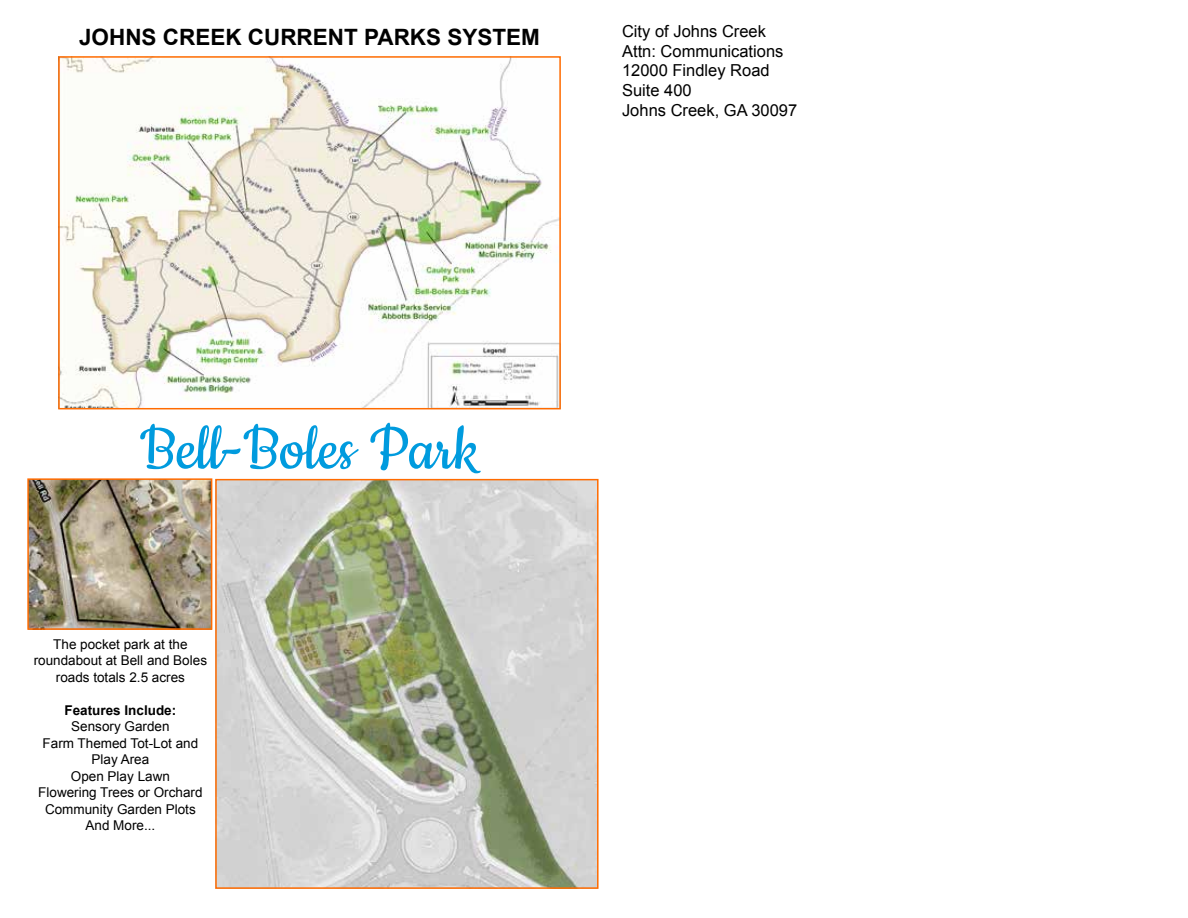
<style>
.page{position:relative;width:1188px;height:918px;background:#fff}
.page>*{position:absolute;margin:0;border:0;box-sizing:border-box;transform-origin:0 0}
.t1{font:72px "Cookie";color:#009bde}
.t2{font:700 22.5px "Arial";color:#000}
.t3{font:16.5px/19.8px "Arial";color:#000}
.t4{font:13.5px/16.5px "Arial";color:#000;text-align:center}
.t5{font:700 13.5px "Arial";color:#000}
</style>
<div class="page">
<img style="left:30px;top:481px;width:179px;height:146px">
<div style="left:27px;top:478px;width:185px;height:152px;border:2px solid #ff6b00"></div>
<img style="left:61px;top:59px;width:497px;height:347px">
<div style="left:58px;top:56px;width:503px;height:353px;border:2px solid #ff6b00"></div>
<img style="left:218px;top:482px;width:378px;height:404px">
<div style="left:215px;top:479px;width:384px;height:410px;border:2px solid #ff6b00"></div>
<h2 class="t2" style="left:79px;top:22px;width:462px">JOHNS CREEK CURRENT PARKS SYSTEM</h2>
<p class="t3" style="left:622px;top:21px;width:177px">City of Johns Creek<br>Attn: Communications<br>12000 Findley Road<br>Suite 400<br>Johns Creek, GA 30097</p>
<h1 class="t1" style="left:140px;top:412px;width:341px">Bell-Boles Park</h1>
<p class="t4" style="left:34px;top:636px;width:175px">The pocket park at the roundabout at Bell and Boles roads totals 2.5 acres</p>
<p class="t5" style="left:65px;top:701px;width:113px">Features Include:</p>
<p class="t4" style="left:38px;top:718px;width:166px">Sensory Garden<br>Farm Themed Tot-Lot and<br>Play Area<br>Open Play Lawn<br>Flowering Trees or Orchard<br>Community Garden Plots<br>And More...</p>
</div>
